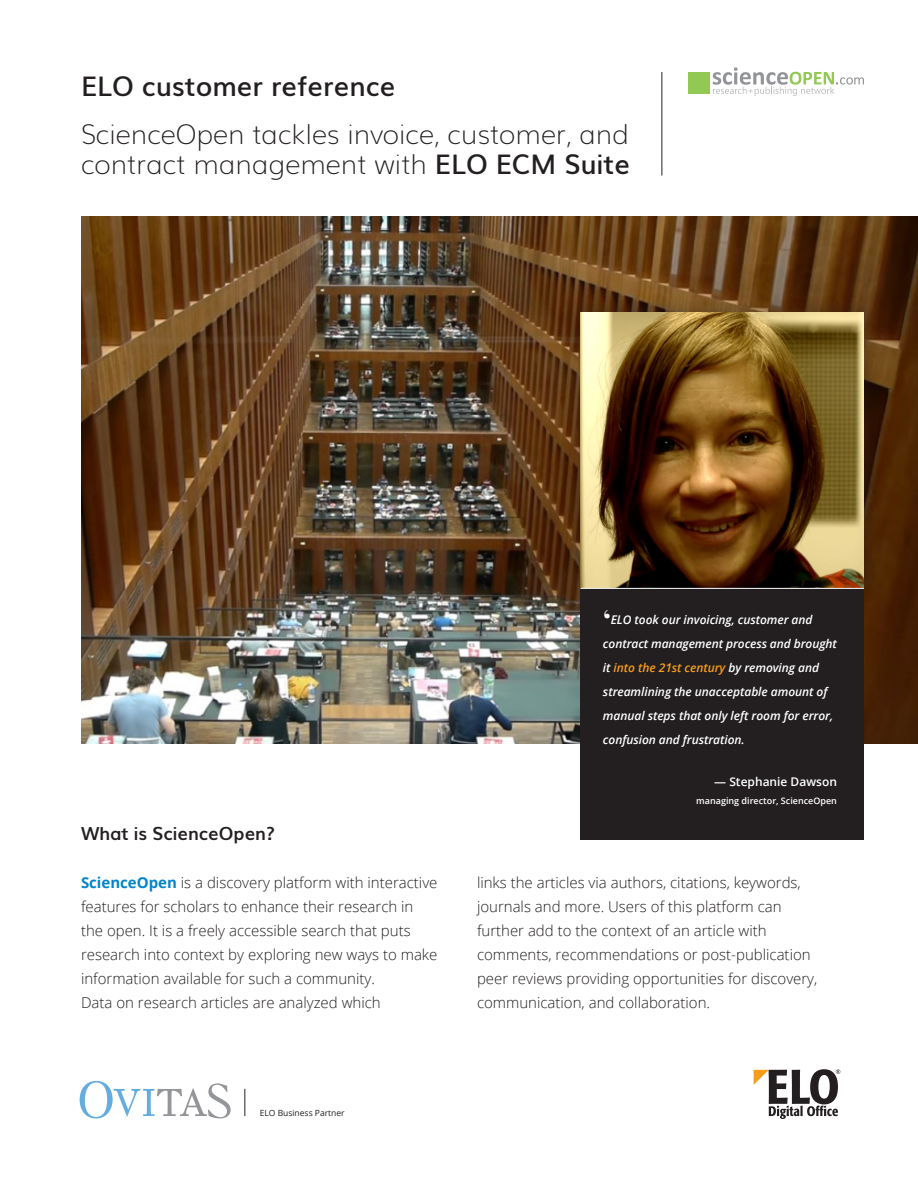
<style>
.page{position:relative;width:918px;height:1188px;background:#fff}
.page>*{position:absolute;margin:0;border:0;box-sizing:border-box;transform-origin:0 0}
.t1{font:700 30px "Playfair Display";color:#fff}
.t2{font:200 27px/30px "Muli";color:#231f20}
.t3{font:600 27px "Muli";color:#231f20}
.t4{font:700 18px "Muli";color:#231f20}
.t5{font:300 15px/24px "Open Sans";color:#231f20}
.t6{font:italic 600 12px/24px "Open Sans";letter-spacing:-.005em;color:#fff}
.t7{font:600 12px "Open Sans";color:#fff}
.t8{font:600 9px "Open Sans";color:#fff}
.t9{font:8.55px "Open Sans";color:#231f20}
.s1{font-weight:600}
.s2{font-weight:700;color:#0084ca}
.s3{color:#f89c1c}
</style>
<div class="page">
<img style="left:81px;top:216px;width:837px;height:528px">
<svg style="left:80px;top:1081px;width:151px;height:37px"></svg>
<svg style="left:245px;top:1089px;width:1px;height:27px"></svg>
<svg style="left:754px;top:1069px;width:86px;height:50px"></svg>
<div style="left:564px;top:295px;width:317px;height:310px;background:#231f20;opacity:.4"></div>
<img style="left:580px;top:312px;width:284px;height:276px">
<div style="left:580px;top:588px;width:284px;height:252px;background:#231f20"></div>
<hr style="left:580px;top:588px;width:284px;height:1px;background:#fff">
<svg style="left:713px;top:67px;width:151px;height:29px"></svg>
<div style="left:688px;top:72px;width:22px;height:22px;background:#92c954"></div>
<hr style="left:662px;top:72px;width:1px;height:104px;background:#231f20">
<h2 class="t3" style="left:81px;top:64px;width:316px">ELO customer reference</h2>
<h2 class="t2" style="left:81px;top:117px;width:551px">ScienceOpen tackles invoice, customer, and contract management with <span class="s1">ELO ECM Suite</span></h2>
<p class="t4" style="left:81px;top:819px;width:196px">What is ScienceOpen?</p>
<p class="t5" style="left:81px;top:870px;width:358px"><span class="s2">ScienceOpen</span> is a discovery platform with interactive features for scholars to enhance their research in the open. It is a freely accessible search that puts research into context by exploring new ways to make information available for such a community.<br>Data on research articles are analyzed which</p>
<p class="t9" style="left:260px;top:1107px;width:87px">ELO Business Partner</p>
<h1 class="t1" style="left:603px;top:597px;width:9px">‘</h1>
<p class="t6" style="left:603px;top:607px;width:235px;text-indent:8px">ELO took our invoicing, customer and contract management process and brought it <span class="s3">into the 21st century</span> by removing and streamlining the unacceptable amount of manual steps that only left room for error, confusion and frustration.</p>
<p class="t7" style="left:714px;top:773px;width:124px">— Stephanie Dawson</p>
<p class="t8" style="left:696px;top:795px;width:142px">managing director, ScienceOpen</p>
<p class="t5" style="left:477px;top:870px;width:342px">links the articles via authors, citations, keywords, journals and more. Users of this platform can further add to the context of an article with comments, recommendations or post-publication peer reviews providing opportunities for discovery, communication, and collaboration.</p>
</div>
